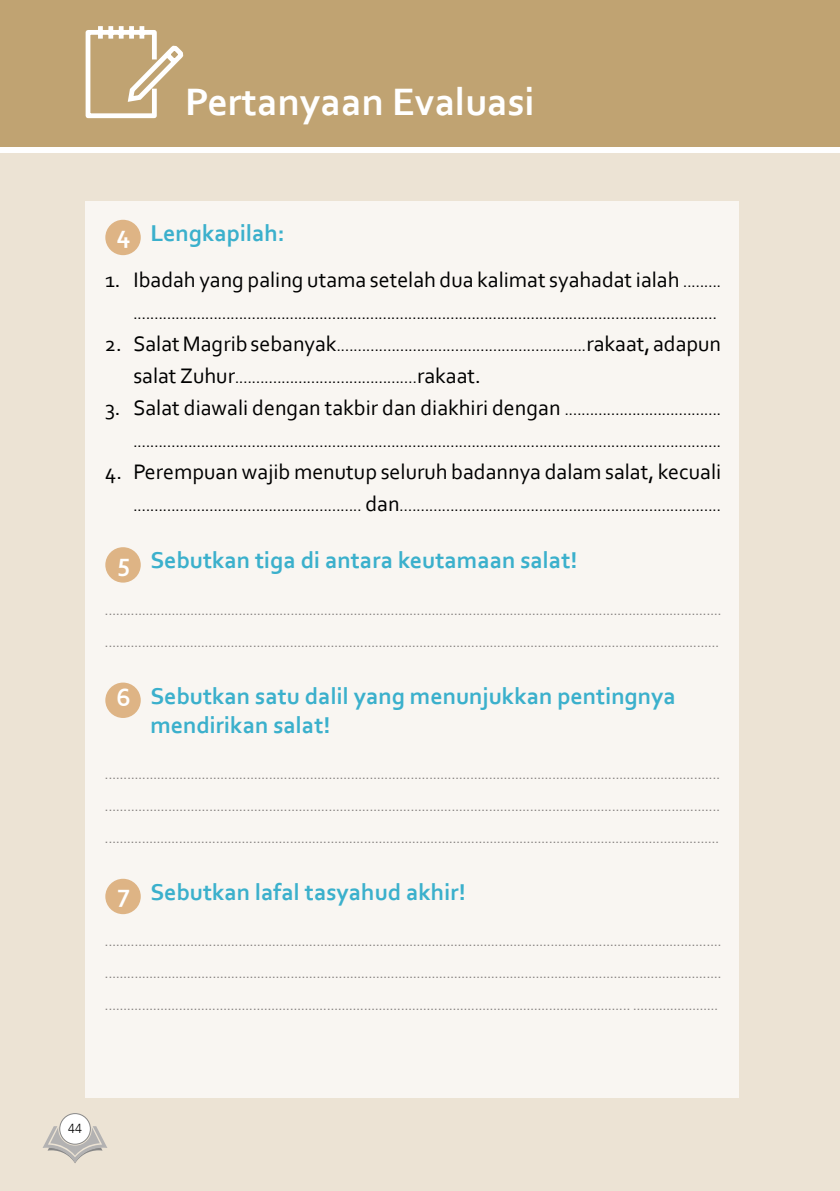
<style>
.page{position:relative;width:840px;height:1191px;background:#fff}
.page>*{position:absolute;margin:0;border:0;box-sizing:border-box;transform-origin:0 0}
.t1{font:700 40px "Corbel";color:#fff}
.t2{font:700 24px/28.8px "Corbel";color:#3bb0cc}
.t3{font:22px "Corbel";color:#000}
.t4{font:16px/32px "Corbel";color:#000}
.t5{font:14px "Corbel";color:#868280}
.t6{font:300 13.2px "Avenir";color:#000}
.s1{font-size:26px;color:#fff}
.s2{font-size:16px}
.s3{font-size:22px}
</style>
<div class="page">
<div style="left:0;top:153px;width:839px;height:1038px;background:#ece3d4"></div>
<div style="left:86px;top:201px;width:652px;height:896px;background:#f9f6f2"></div>
<div style="left:105px;top:220px;width:36px;height:35px;background:#deb485;border-radius:50%"></div>
<div style="left:105px;top:547px;width:36px;height:35px;background:#deb485;border-radius:50%"></div>
<div style="left:105px;top:682px;width:36px;height:36px;background:#deb485;border-radius:50%"></div>
<div style="left:105px;top:878px;width:36px;height:36px;background:#deb485;border-radius:50%"></div>
<div style="left:0;top:0;width:839px;height:146px;background:#c0a372"></div>
<svg style="left:85px;top:26px;width:99px;height:93px"></svg>
<svg style="left:43px;top:1126px;width:64px;height:37px"></svg>
<div style="left:60px;top:1113px;width:30px;height:31px;background:#fff;border-radius:50%"></div>
<div style="left:59px;top:1113px;width:31px;height:31px;border:1px solid #878787;border-radius:50%"></div>
<h1 class="t1" style="left:185px;top:76px;width:351px">Pertanyaan Evaluasi</h1>
<h2 class="t2" style="left:117px;top:218px;width:169px"><span class="s1">4</span> Lengkapilah:</h2>
<h3 class="t3" style="left:105px;top:266px;width:617px">1. Ibadah yang paling utama setelah dua kalimat syahadat ialah <span class="s2">.........</span></h3>
<p class="t4" style="left:133px;top:297px;width:584px">..........................................................................................................................................</p>
<p class="t4" style="left:133px;top:329px;width:589px;text-indent:-28px"><span class="s3">2. Salat Magrib sebanyak</span>...........................................................<span class="s3">rakaat, adapun salat Zuhur</span>...........................................<span class="s3">rakaat.</span></p>
<h3 class="t3" style="left:105px;top:394px;width:617px">3. Salat diawali dengan takbir dan diakhiri dengan <span class="s2">.....................................</span></h3>
<p class="t4" style="left:133px;top:425px;width:589px">...........................................................................................................................................</p>
<h3 class="t3" style="left:105px;top:458px;width:617px">4. Perempuan wajib menutup seluruh badannya dalam salat, kecuali</h3>
<p class="t4" style="left:133px;top:489px;width:589px">...................................................... <span class="s3">dan</span>............................................................................</p>
<h2 class="t2" style="left:117px;top:545px;width:461px"><span class="s1">5</span> Sebutkan tiga di antara keutamaan salat!</h2>
<p class="t5" style="left:105px;top:601px;width:617px">......................................................................................................................................................................</p>
<p class="t5" style="left:105px;top:633px;width:615px">......................................................................................................................................................................</p>
<h2 class="t2" style="left:150px;top:681px;width:526px;text-indent:-34px"><span class="s1">6</span> Sebutkan satu dalil yang menunjukkan pentingnya mendirikan salat!</h2>
<p class="t5" style="left:105px;top:765px;width:616px">.....................................................................................................................................................................</p>
<p class="t5" style="left:105px;top:797px;width:616px">.....................................................................................................................................................................</p>
<p class="t5" style="left:105px;top:829px;width:615px">......................................................................................................................................................................</p>
<h2 class="t2" style="left:117px;top:877px;width:349px"><span class="s1">7</span> Sebutkan lafal tasyahud akhir!</h2>
<p class="t5" style="left:105px;top:933px;width:617px">......................................................................................................................................................................</p>
<p class="t5" style="left:105px;top:965px;width:617px">......................................................................................................................................................................</p>
<p class="t5" style="left:105px;top:997px;width:614px">.............................................................................................................................................. .......................</p>
<p class="t6" style="left:68px;top:1120px;width:15px">44</p>
</div>
